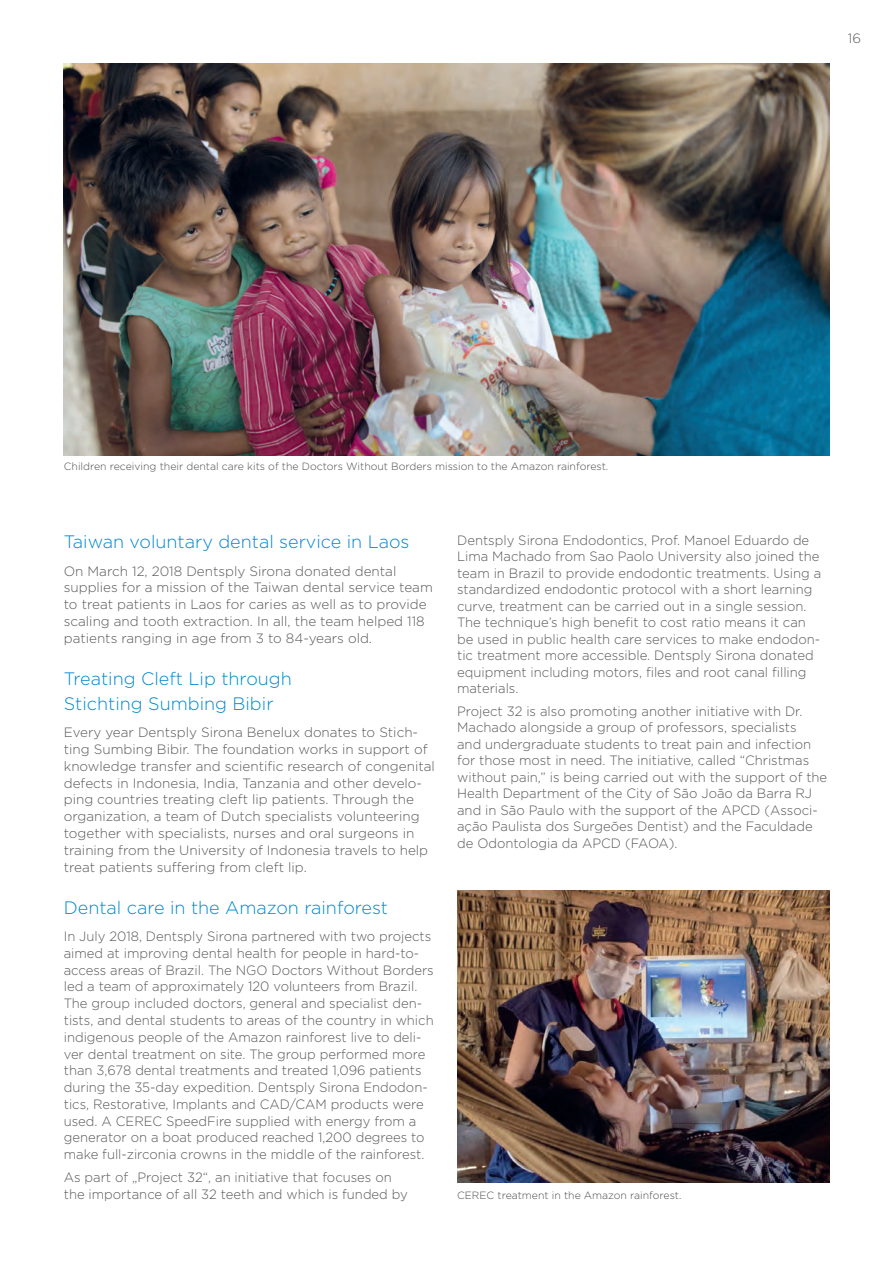
<style>
.page{position:relative;width:893px;height:1263px;background:#fff}
.page>*{position:absolute;margin:0;border:0;box-sizing:border-box;transform-origin:0 0}
.t1{font:300 18px/25px "Gotham";color:#0088ce}
.t2{font:300 13.5px/16.8px "Gotham";color:#57585a}
.t3{font:300 10.5px "Gotham";color:#4b4c4d}
</style>
<div class="page">
<img style="left:457px;top:891px;width:372px;height:291px">
<img style="left:64px;top:64px;width:765px;height:391px">
<p class="t2" style="left:848px;top:29px;width:15px">16</p>
<p class="t3" style="left:64px;top:459px;width:546px">Children receiving their dental care kits of the Doctors Without Borders mission to the Amazon rainforest.</p>
<h1 class="t1" style="left:64px;top:529px;width:347px">Taiwan voluntary dental service in Laos</h1>
<p class="t2" style="left:64px;top:562px;width:371px">On March 12, 2018 Dentsply Sirona donated dental supplies for a mission of the Taiwan dental service team to treat patients in Laos for caries as well as to provide scaling and tooth extraction. In all, the team helped 118 patients ranging in age from 3 to 84-years old.</p>
<h1 class="t1" style="left:64px;top:665px;width:230px">Treating Cleft Lip through<br>Stichting Sumbing Bibir</h1>
<p class="t2" style="left:64px;top:724px;width:373px">Every year Dentsply Sirona Benelux donates to Stich&shy;ting Sumbing Bibir. The foundation works in support of knowledge transfer and scientific research of congenital defects in Indonesia, India, Tanzania and other develo&shy;ping countries treating cleft lip patients. Through the organization, a team of Dutch specialists volunteering together with specialists, nurses and oral surgeons in training from the University of Indonesia travels to help treat patients suffering from cleft lip.</p>
<h1 class="t1" style="left:64px;top:894px;width:326px">Dental care in the Amazon rainforest</h1>
<p class="t2" style="left:64px;top:927px;width:371px">In July 2018, Dentsply Sirona partnered with two projects aimed at improving dental health for people in hard-to&shy;access areas of Brazil. The NGO Doctors Without Borders led a team of approximately 120 volunteers from Brazil.<br>The group included doctors, general and specialist den&shy;tists, and dental students to areas of the country in which indigenous people of the Amazon rainforest live to deli&shy;ver dental treatment on site. The group performed more than 3,678 dental treatments and treated 1,096 patients during the 35-day expedition. Dentsply Sirona Endodon&shy;tics, Restorative, Implants and CAD/CAM products were used. A CEREC SpeedFire supplied with energy from a generator on a boat produced reached 1,200 degrees to make full-zirconia crowns in the middle of the rainforest.</p>
<p class="t2" style="left:64px;top:1169px;width:346px">As part of „Project 32“, an initiative that focuses on the importance of all 32 teeth and which is funded by</p>
<p class="t2" style="left:457px;top:531px;width:366px">Dentsply Sirona Endodontics, Prof. Manoel Eduardo de Lima Machado from Sao Paolo University also joined the team in Brazil to provide endodontic treatments. Using a standardized endodontic protocol with a short learning curve, treatment can be carried out in a single session.<br>The technique’s high benefit to cost ratio means it can be used in public health care services to make endodon&shy;tic treatment more accessible. Dentsply Sirona donated equipment including motors, files and root canal filling materials.</p>
<p class="t2" style="left:457px;top:702px;width:372px">Project 32 is also promoting another initiative with Dr.<br>Machado alongside a group of professors, specialists<br>and undergraduate students to treat pain and infection for those most in need. The initiative, called “Christmas without pain,” is being carried out with the support of the Health Department of the City of São João da Barra RJ and in São Paulo with the support of the APCD (Associ&shy;ação Paulista dos Surgeões Dentist) and the Faculdade de Odontologia da APCD (FAOA).</p>
<p class="t3" style="left:457px;top:1189px;width:226px">CEREC treatment in the Amazon rainforest.</p>
</div>
